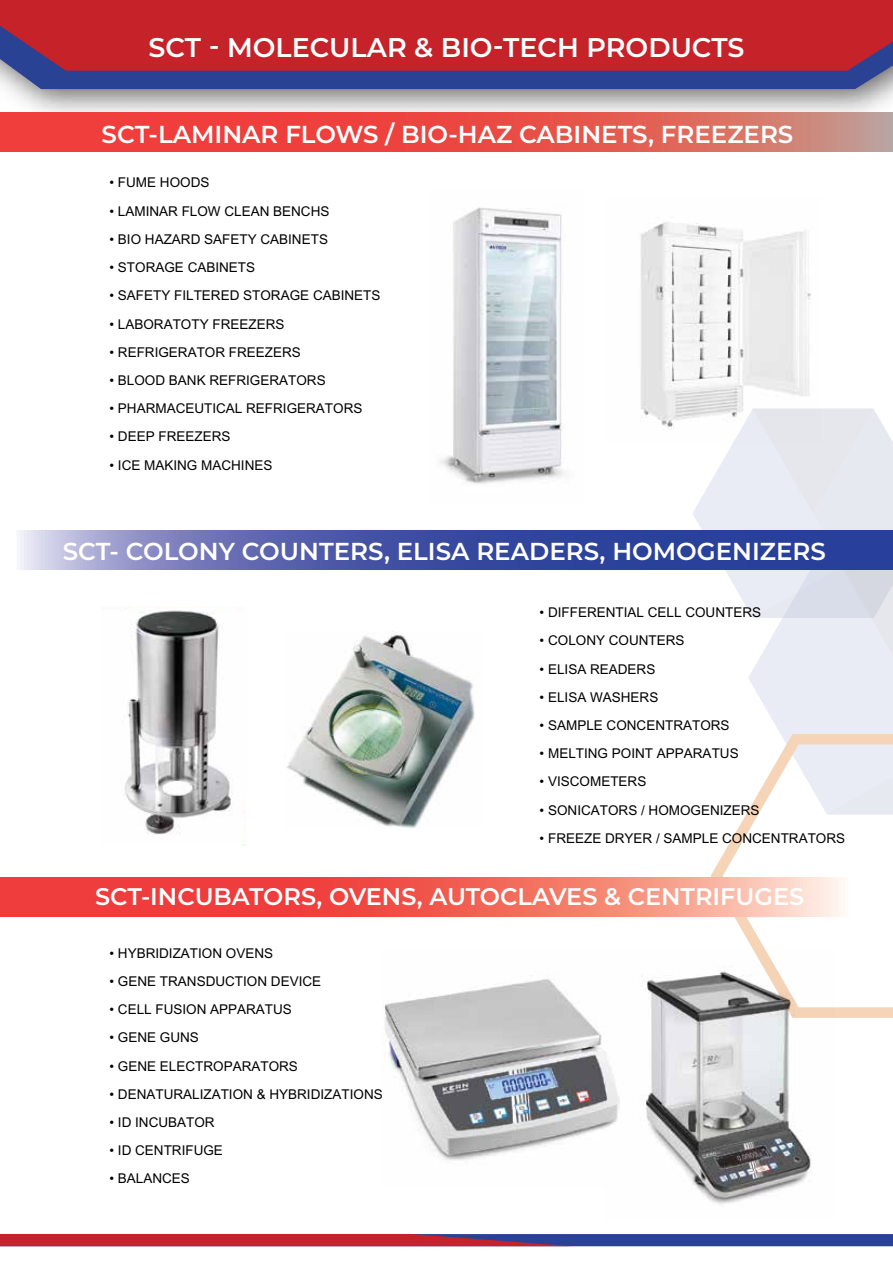
<style>
.page{position:relative;width:893px;height:1263px;background:#fff}
.page>*{position:absolute;margin:0;border:0;box-sizing:border-box;transform-origin:0 0}
.t1{font:600 27px "Montserrat";color:#fff}
.t2{font:600 24.45px "Montserrat";color:#fff}
.t3{font:600 24px "Montserrat";color:#fff}
.t4{font:13.5px "Arial";color:#000}
</style>
<div class="page">
<img style="left:640px;top:222px;width:182px;height:205px">
<svg style="left:692px;top:409px;width:201px;height:325px"></svg>
<svg style="left:711px;top:734px;width:182px;height:284px"></svg>
<svg style="left:0;top:1234px;width:893px;height:12px;background:#7f305a"></svg>
<div style="left:0;top:71px;width:893px;height:18px;background:#294294"></div>
<div style="left:0;top:0;width:893px;height:71px;background:#c5222a"></div>
<svg style="left:0;top:112px;width:893px;height:39px;background:#e4554e"></svg>
<svg style="left:20px;top:530px;width:873px;height:39px;background:#505eaa"></svg>
<svg style="left:0;top:878px;width:867px;height:38px;background:#f37067"></svg>
<img style="left:440px;top:207px;width:125px;height:277px">
<img style="left:619px;top:949px;width:215px;height:256px">
<img style="left:382px;top:979px;width:237px;height:181px">
<img style="left:287px;top:631px;width:188px;height:197px">
<img style="left:124px;top:607px;width:122px;height:239px">
<h1 class="t1" style="left:149px;top:29px;width:597px">SCT - MOLECULAR &amp; BIO-TECH PRODUCTS</h1>
<h2 class="t2" style="left:102px;top:117px;width:693px">SCT-LAMINAR FLOWS / BIO-HAZ CABINETS, FREEZERS</h2>
<p class="t4" style="left:109px;top:175px;width:101px">• FUME HOODS</p>
<p class="t4" style="left:109px;top:203px;width:222px">• LAMINAR FLOW CLEAN BENCHS</p>
<p class="t4" style="left:109px;top:231px;width:220px">• BIO HAZARD SAFETY CABINETS</p>
<p class="t4" style="left:109px;top:260px;width:147px">• STORAGE CABINETS</p>
<p class="t4" style="left:109px;top:288px;width:273px">• SAFETY FILTERED STORAGE CABINETS</p>
<p class="t4" style="left:109px;top:316px;width:177px">• LABORATOTY FREEZERS</p>
<p class="t4" style="left:109px;top:344px;width:193px">• REFRIGERATOR FREEZERS</p>
<p class="t4" style="left:109px;top:372px;width:218px">• BLOOD BANK REFRIGERATORS</p>
<p class="t4" style="left:109px;top:401px;width:255px">• PHARMACEUTICAL REFRIGERATORS</p>
<p class="t4" style="left:109px;top:429px;width:123px">• DEEP FREEZERS</p>
<p class="t4" style="left:109px;top:457px;width:164px">• ICE MAKING MACHINES</p>
<h2 class="t2" style="left:63px;top:534px;width:765px">SCT- COLONY COUNTERS, ELISA READERS, HOMOGENIZERS</h2>
<p class="t4" style="left:540px;top:605px;width:223px">• DIFFERENTIAL CELL COUNTERS</p>
<p class="t4" style="left:540px;top:633px;width:146px">• COLONY COUNTERS</p>
<p class="t4" style="left:540px;top:661px;width:117px">• ELISA READERS</p>
<p class="t4" style="left:540px;top:689px;width:120px">• ELISA WASHERS</p>
<p class="t4" style="left:540px;top:717px;width:191px">• SAMPLE CONCENTRATORS</p>
<p class="t4" style="left:540px;top:746px;width:201px">• MELTING POINT APPARATUS</p>
<p class="t4" style="left:540px;top:774px;width:108px">• VISCOMETERS</p>
<p class="t4" style="left:540px;top:802px;width:222px">• SONICATORS / HOMOGENIZERS</p>
<p class="t4" style="left:540px;top:830px;width:307px">• FREEZE DRYER / SAMPLE CONCENTRATORS</p>
<h3 class="t3" style="left:95px;top:879px;width:711px">SCT-INCUBATORS, OVENS, AUTOCLAVES &amp; CENTRIFUGES</h3>
<p class="t4" style="left:109px;top:945px;width:165px">• HYBRIDIZATION OVENS</p>
<p class="t4" style="left:109px;top:973px;width:213px">• GENE TRANSDUCTION DEVICE</p>
<p class="t4" style="left:109px;top:1002px;width:184px">• CELL FUSION APPARATUS</p>
<p class="t4" style="left:109px;top:1030px;width:91px">• GENE GUNS</p>
<p class="t4" style="left:109px;top:1058px;width:190px">• GENE ELECTROPARATORS</p>
<p class="t4" style="left:109px;top:1086px;width:275px">• DENATURALIZATION &amp; HYBRIDIZATIONS</p>
<p class="t4" style="left:109px;top:1114px;width:107px">• ID INCUBATOR</p>
<p class="t4" style="left:109px;top:1143px;width:115px">• ID CENTRIFUGE</p>
<p class="t4" style="left:109px;top:1171px;width:82px">• BALANCES</p>
</div>
